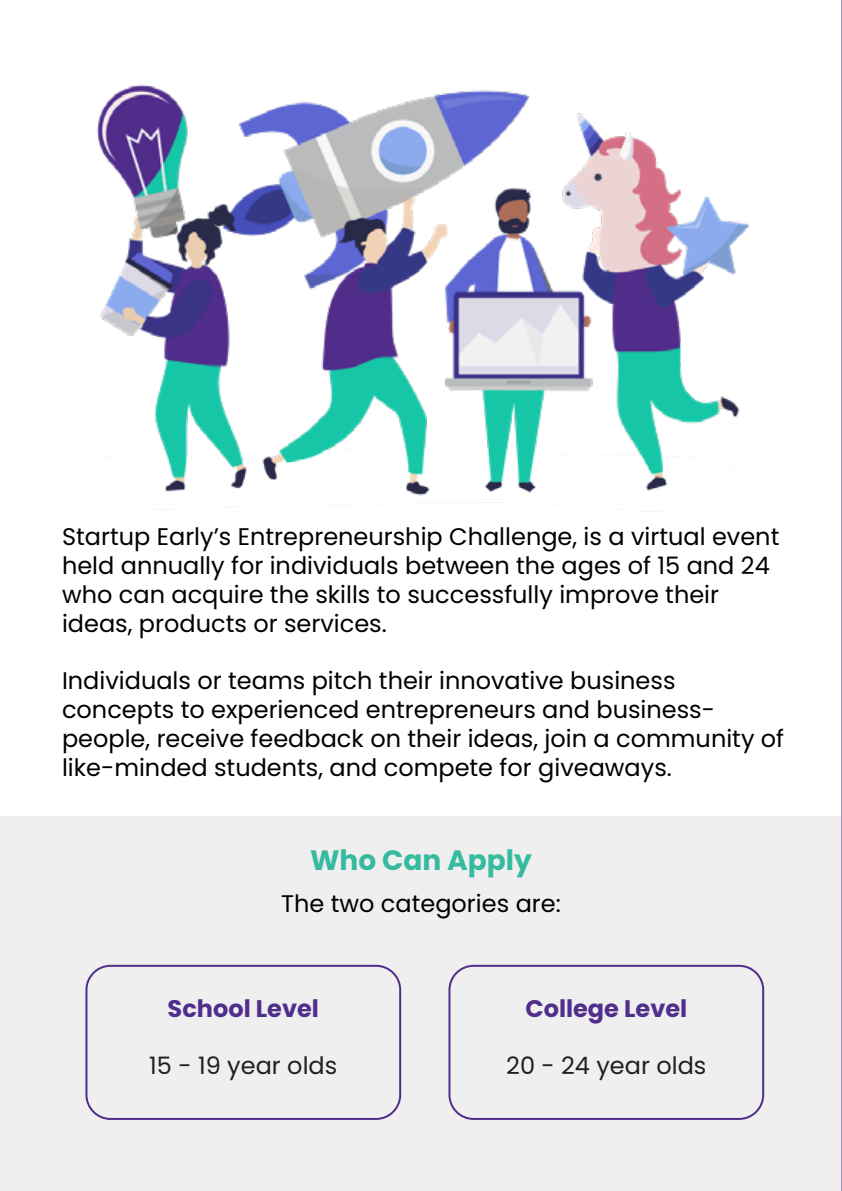
<style>
.page{position:relative;width:842px;height:1191px;background:#fff}
.page>*{position:absolute;margin:0;border:0;box-sizing:border-box;transform-origin:0 0}
.t1{font:700 28px "Poppins";color:#36baa0}
.t2{font:24px/28.8px "Poppins";color:#000}
.t3{font:24px "Poppins";color:#231f20}
.t4{font:700 24px "Poppins";color:#512d8c}
</style>
<div class="page">
<div style="left:0;top:816px;width:842px;height:375px;background:#efefef"></div>
<img style="left:96px;top:84px;width:654px;height:422px">
<hr style="left:841px;top:0;width:1px;height:1191px;background:#512d8c">
<div style="left:85px;top:964px;width:316px;height:156px;border:2px solid #512d8c;border-radius:24px"></div>
<div style="left:448px;top:964px;width:316px;height:156px;border:2px solid #512d8c;border-radius:24px"></div>
<p class="t2" style="left:62px;top:522px;width:719px">Startup Early’s Entrepreneurship Challenge, is a virtual event held annually for individuals between the ages of 15 and 24 who can acquire the skills to successfully improve their ideas, products or services.</p>
<p class="t2" style="left:62px;top:666px;width:724px">Individuals or teams pitch their innovative business concepts to experienced entrepreneurs and business&shy;people, receive feedback on their ideas, join a community of like-minded students, and compete for giveaways.</p>
<p class="t1" style="left:310px;top:844px;width:223px">Who Can Apply</p>
<p class="t2" style="left:281px;top:889px;width:281px">The two categories are:</p>
<p class="t4" style="left:168px;top:994px;width:153px">School Level</p>
<p class="t3" style="left:149px;top:1051px;width:189px">15 - 19 year olds</p>
<p class="t4" style="left:525px;top:994px;width:163px">College Level</p>
<p class="t3" style="left:506px;top:1051px;width:202px">20 - 24 year olds</p>
</div>
